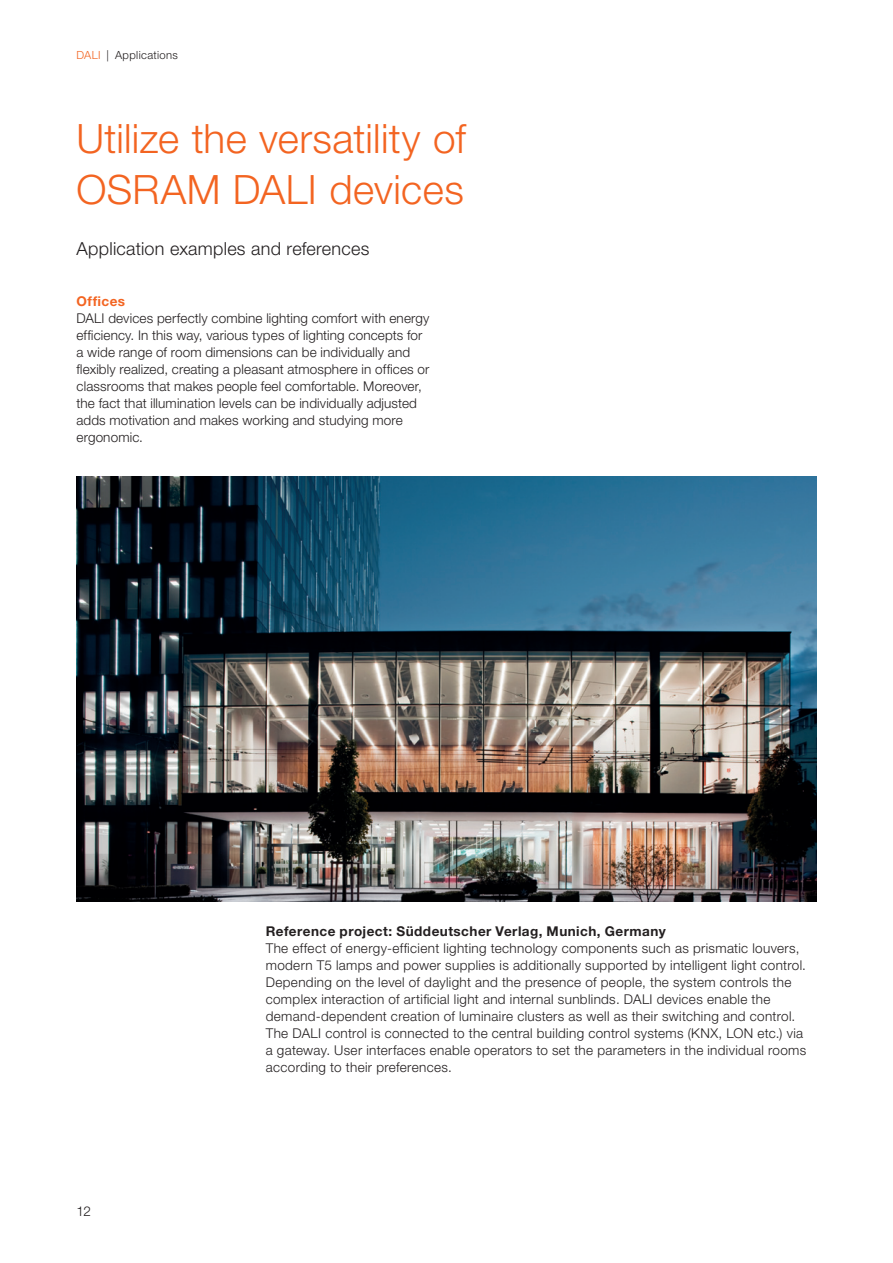
<style>
.page{position:relative;width:893px;height:1263px;background:#fff}
.page>*{position:absolute;margin:0;border:0;box-sizing:border-box;transform-origin:0 0}
.t1{font:300 40.5px/51px "Helvetica Neue LT Pro";letter-spacing:.005em;color:#f36421}
.t2{font:300 18px "Helvetica Neue LT Pro";letter-spacing:.015em;color:#231f20}
.t3{font:300 13.5px/17px "Helvetica Neue LT Pro";letter-spacing:.015em;color:#231f20}
.t4{font:700 13.5px "Helvetica Neue LT Pro";letter-spacing:.035em;color:#231f20}
.t5{font:700 13.5px "Helvetica Neue LT Pro";letter-spacing:.04em;color:#f36421}
.t6{font:300 11.25px "Helvetica Neue LT Pro";letter-spacing:.03em;color:#231f20}
.s1{color:#f36421}
</style>
<div class="page">
<img style="left:77px;top:476px;width:739px;height:425px">
<p class="t6" style="left:77px;top:51px;width:103px"><span class="s1">DALI</span> | Applications</p>
<h1 class="t1" style="left:77px;top:117px;width:391px">Utilize the versatility of<br>OSRAM DALI devices</h1>
<h2 class="t2" style="left:77px;top:242px;width:294px">Application examples and references</h2>
<p class="t5" style="left:77px;top:296px;width:50px">Offices</p>
<p class="t3" style="left:77px;top:311px;width:354px">DALI devices perfectly combine lighting comfort with energy efficiency. In this way, various types of lighting concepts for a wide range of room dimensions can be individually and flexibly realized, creating a pleasant atmosphere in offices or classrooms that makes people feel comfortable. Moreover, the fact that illumination levels can be individually adjusted adds motivation and makes working and studying more ergonomic.</p>
<p class="t3" style="left:77px;top:1204px;width:16px">12</p>
<p class="t4" style="left:266px;top:926px;width:401px">Reference project: Süddeutscher Verlag, Munich, Germany</p>
<p class="t3" style="left:266px;top:941px;width:542px">The effect of energy-efficient lighting technology components such as prismatic louvers, modern T5 lamps and power supplies is additionally supported by intelligent light control.<br>Depending on the level of daylight and the presence of people, the system controls the complex interaction of artificial light and internal sunblinds. DALI devices enable the demand-dependent creation of luminaire clusters as well as their switching and control.<br>The DALI control is connected to the central building control systems (KNX, LON etc.) via a gateway. User interfaces enable operators to set the parameters in the individual rooms according to their preferences.</p>
</div>
